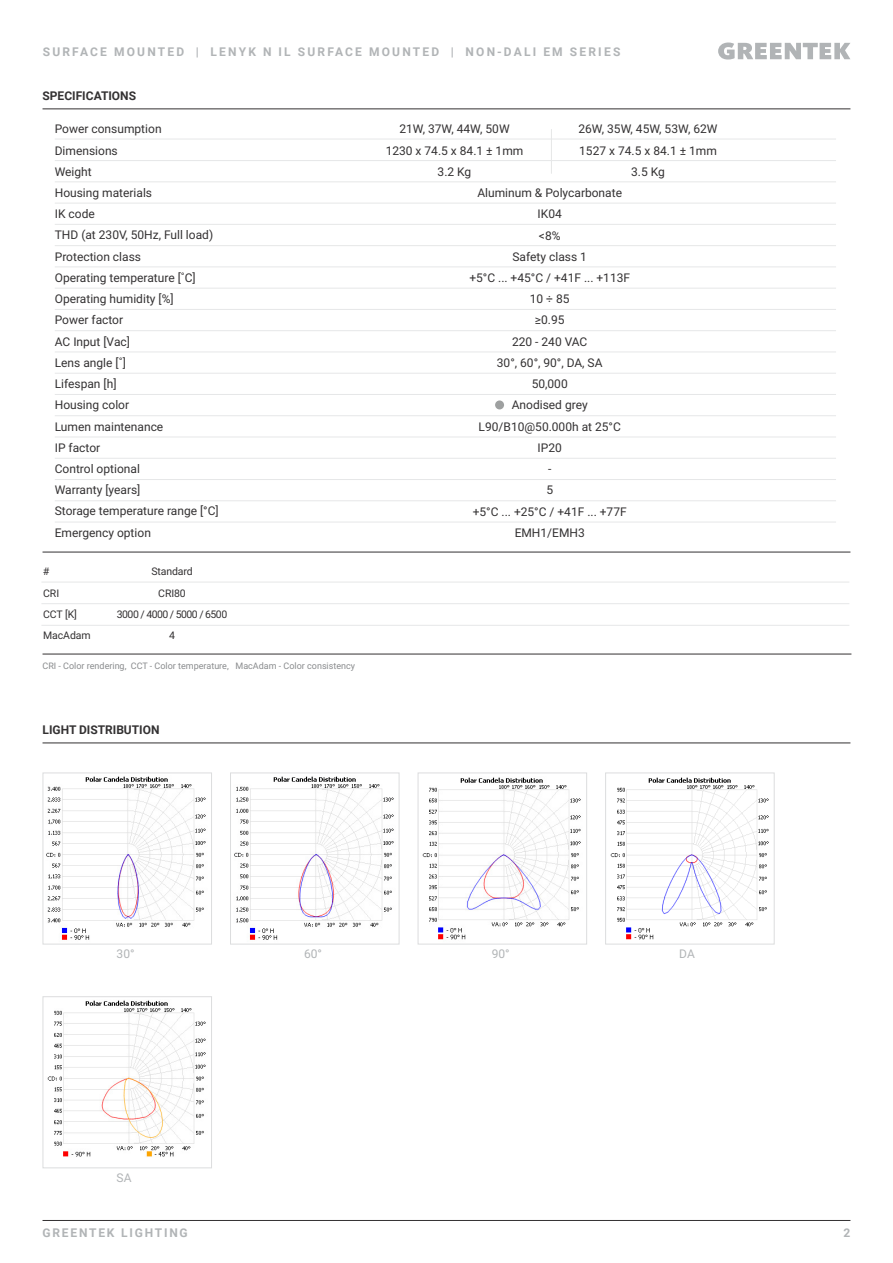
<style>
.page{position:relative;width:893px;height:1263px;background:#fff}
.page>*{position:absolute;margin:0;border:0;box-sizing:border-box;transform-origin:0 0}
.t1{font:12px/21.3px "Roboto";color:#333132;text-align:center}
.t2{font:700 12px "Roboto";letter-spacing:.185em;color:#b1b4b6}
.t3{font:700 12px "Roboto";color:#333132}
.t4{font:700 12px "Roboto";letter-spacing:.15em;color:#b1b4b6}
.t5{font:12px "Roboto";color:#b1b4b6}
.t6{font:10.5px/21.1px "Roboto";letter-spacing:-.05em;color:#333132;text-align:center}
.t7{font:10.5px/21.1px "Roboto";letter-spacing:-.01em;color:#333132}
.t8{font:9px "Roboto";color:#8a8c8e}
</style>
<div class="page">
<svg style="left:718px;top:43px;width:132px;height:17px"></svg>
<hr style="left:43px;top:1220px;width:807px;height:1px;background:#333132">
<hr style="left:43px;top:108px;width:807px;height:1px;background:#333132">
<hr style="left:55px;top:160px;width:781px;height:1px;background:#e6e7e8">
<hr style="left:55px;top:139px;width:781px;height:1px;background:#e6e7e8">
<hr style="left:55px;top:181px;width:781px;height:1px;background:#e6e7e8">
<hr style="left:55px;top:203px;width:781px;height:1px;background:#e6e7e8">
<hr style="left:55px;top:224px;width:781px;height:1px;background:#e6e7e8">
<hr style="left:55px;top:245px;width:781px;height:1px;background:#e6e7e8">
<hr style="left:55px;top:266px;width:781px;height:1px;background:#e6e7e8">
<hr style="left:55px;top:288px;width:781px;height:1px;background:#e6e7e8">
<hr style="left:55px;top:309px;width:781px;height:1px;background:#e6e7e8">
<hr style="left:55px;top:330px;width:781px;height:1px;background:#e6e7e8">
<hr style="left:55px;top:351px;width:781px;height:1px;background:#e6e7e8">
<hr style="left:55px;top:373px;width:781px;height:1px;background:#e6e7e8">
<hr style="left:55px;top:394px;width:781px;height:1px;background:#e6e7e8">
<hr style="left:55px;top:415px;width:781px;height:1px;background:#e6e7e8">
<hr style="left:55px;top:437px;width:781px;height:1px;background:#e6e7e8">
<hr style="left:55px;top:458px;width:781px;height:1px;background:#e6e7e8">
<hr style="left:55px;top:479px;width:781px;height:1px;background:#e6e7e8">
<hr style="left:55px;top:500px;width:781px;height:1px;background:#e6e7e8">
<hr style="left:55px;top:522px;width:781px;height:1px;background:#e6e7e8">
<hr style="left:43px;top:742px;width:807px;height:1px;background:#333132">
<img style="left:46px;top:776px;width:160px;height:164px">
<div style="left:43px;top:772px;width:169px;height:172px;border:1px solid #dcddde"></div>
<img style="left:47px;top:1000px;width:159px;height:157px">
<div style="left:43px;top:996px;width:169px;height:172px;border:1px solid #dcddde"></div>
<img style="left:234px;top:776px;width:160px;height:164px">
<div style="left:230px;top:772px;width:169px;height:172px;border:1px solid #dcddde"></div>
<img style="left:422px;top:777px;width:159px;height:163px">
<div style="left:418px;top:772px;width:169px;height:172px;border:1px solid #dcddde"></div>
<img style="left:610px;top:777px;width:159px;height:163px">
<div style="left:605px;top:772px;width:170px;height:172px;border:1px solid #dcddde"></div>
<div style="left:495px;top:400px;width:9px;height:9px;background:#9ea0a0;border-radius:50%"></div>
<hr style="left:551px;top:129px;width:1px;height:45px;background:#e6e7e8">
<hr style="left:43px;top:552px;width:807px;height:1px;background:#333132">
<hr style="left:41px;top:582px;width:808px;height:1px;background:#e6e7e8">
<hr style="left:41px;top:603px;width:808px;height:1px;background:#e6e7e8">
<hr style="left:41px;top:625px;width:808px;height:1px;background:#e6e7e8">
<hr style="left:43px;top:654px;width:808px;height:1px;background:#333132">
<p class="t2" style="left:43px;top:43px;width:579px">SURFACE MOUNTED | LENYK N IL SURFACE MOUNTED | NON-DALI EM SERIES</p>
<p class="t3" style="left:43px;top:88px;width:95px">SPECIFICATIONS</p>
<p class="t1" style="left:55px;top:118px;width:165px;text-align:left">Power consumption<br>Dimensions<br>Weight<br>Housing materials<br>IK code<br>THD (at 230V, 50Hz, Full load)<br>Protection class<br>Operating temperature [˚C]<br>Operating humidity [%]<br>Power factor<br>AC Input [Vac]<br>Lens angle [˚]<br>Lifespan [h]<br>Housing color<br>Lumen maintenance<br>IP factor<br>Control optional<br>Warranty [years]<br>Storage temperature range [°C]<br>Emergency option</p>
<p class="t7" style="left:43px;top:561px;width:49px">#<br>CRI<br>CCT [K]<br>MacAdam</p>
<p class="t6" style="left:117px;top:561px;width:112px">Standard<br>CRI80<br>3000 / 4000 / 5000 / 6500<br>4</p>
<p class="t8" style="left:43px;top:659px;width:314px">CRI - Color rendering, CCT - Color temperature, MacAdam - Color consistency</p>
<p class="t3" style="left:43px;top:722px;width:119px">LIGHT DISTRIBUTION</p>
<p class="t1" style="left:386px;top:118px;width:139px">21W, 37W, 44W, 50W<br>1230 x 74.5 x 84.1 ± 1mm<br>3.2 Kg</p>
<p class="t1" style="left:578px;top:118px;width:141px">26W, 35W, 45W, 53W, 62W<br>1527 x 74.5 x 84.1 ± 1mm<br>3.5 Kg</p>
<p class="t1" style="left:469px;top:182px;width:162px">Aluminum &amp; Polycarbonate<br>IK04<br>&lt;8%<br>Safety class 1<br>+5°C ... +45°C / +41F ... +113F<br>10 ÷ 85<br>≥0.95<br>220 - 240 VAC<br>30°, 60°, 90°, DA, SA<br>50,000<br>Anodised grey<br>L90/B10@50.000h at 25°C<br>IP20<br>-<br>5<br>+5°C ... +25°C / +41F ... +77F<br>EMH1/EMH3</p>
<p class="t5" style="left:117px;top:946px;width:19px">30°</p>
<p class="t5" style="left:117px;top:1169px;width:16px">SA</p>
<p class="t5" style="left:304px;top:946px;width:19px">60°</p>
<p class="t5" style="left:492px;top:946px;width:19px">90°</p>
<p class="t5" style="left:679px;top:946px;width:17px">DA</p>
<p class="t4" style="left:43px;top:1224px;width:147px">GREENTEK LIGHTING</p>
<p class="t2" style="left:844px;top:1224px;width:8px">2</p>
</div>
